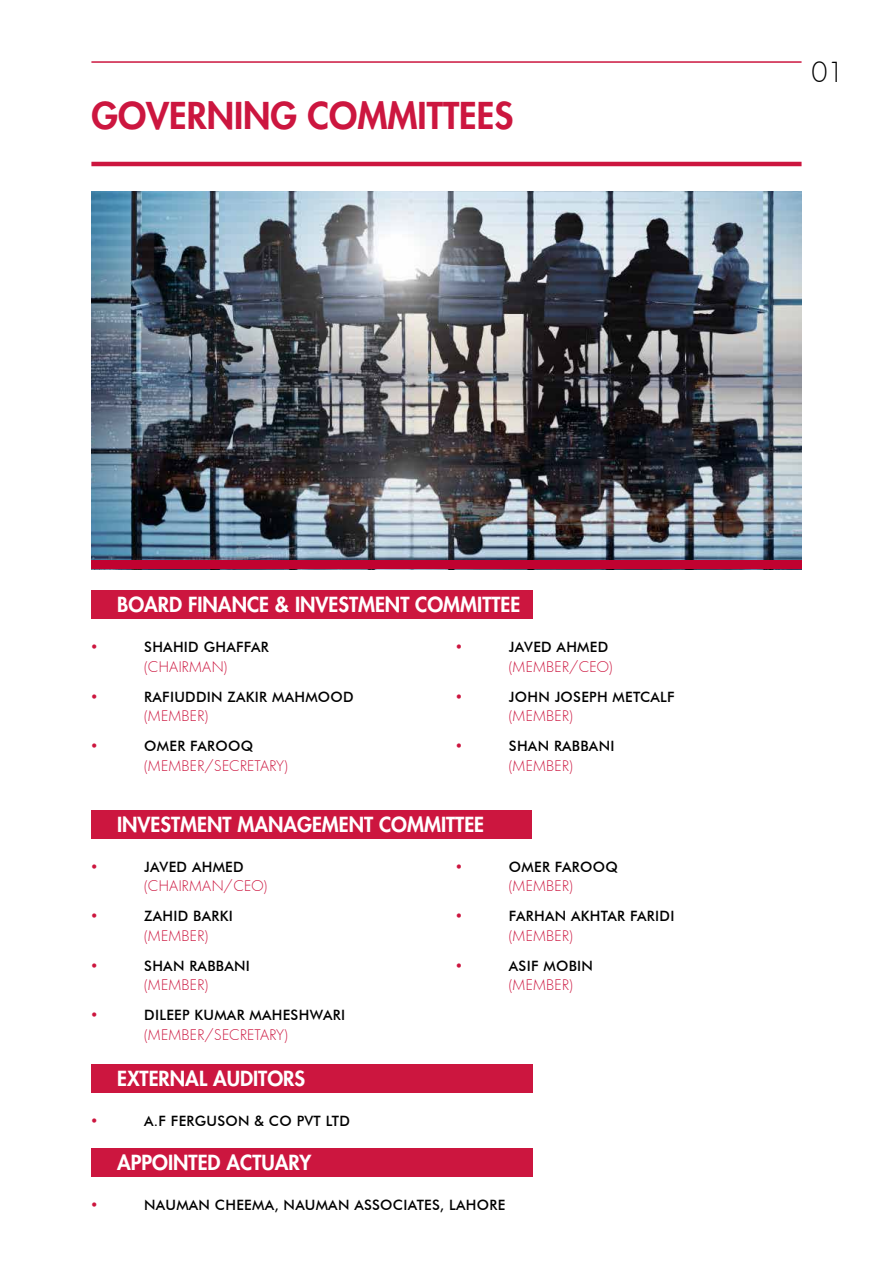
<style>
.page{position:relative;width:893px;height:1263px;background:#fff}
.page>*{position:absolute;margin:0;border:0;box-sizing:border-box;transform-origin:0 0}
.t1{font:800 36px "Futura";color:#cc163f}
.t2{font:300 27px "Futura";color:#000}
.t3{font:800 20.25px "Futura";color:#fff}
.t4{font:500 14.25px "Futura BT";letter-spacing:.02em;color:#000}
.t5{font:300 14.25px "Futura";letter-spacing:.02em;color:#cc163f}
.t6{font:500 14.25px "Futura BT";color:#cc163f}
</style>
<div class="page">
<hr style="left:91px;top:162px;width:710px;height:4px;background:#cc163f">
<hr style="left:91px;top:61px;width:710px;height:2px;background:#cc163f">
<img style="left:91px;top:192px;width:710px;height:368px">
<div style="left:91px;top:560px;width:710px;height:9px;background:#c10230"></div>
<div style="left:91px;top:591px;width:442px;height:28px;background:#cc163f"></div>
<div style="left:91px;top:811px;width:441px;height:28px;background:#cc163f"></div>
<div style="left:91px;top:1064px;width:442px;height:28px;background:#cc163f"></div>
<div style="left:91px;top:1149px;width:442px;height:28px;background:#cc163f"></div>
<h1 class="t1" style="left:91px;top:93px;width:423px">GOVERNING COMMITTEES</h1>
<h2 class="t2" style="left:811px;top:54px;width:35px">01</h2>
<h3 class="t3" style="left:117px;top:592px;width:405px">BOARD FINANCE &amp; INVESTMENT COMMITTEE</h3>
<p class="t6" style="left:90px;top:638px;width:10px">•</p>
<p class="t4" style="left:144px;top:638px;width:126px">SHAHID GHAFFAR</p>
<p class="t5" style="left:144px;top:657px;width:85px">(CHAIRMAN)</p>
<p class="t6" style="left:90px;top:688px;width:10px">•</p>
<p class="t4" style="left:144px;top:688px;width:211px">RAFIUDDIN ZAKIR MAHMOOD</p>
<p class="t5" style="left:144px;top:706px;width:65px">(MEMBER)</p>
<p class="t6" style="left:90px;top:737px;width:10px">•</p>
<p class="t4" style="left:144px;top:737px;width:110px">OMER FAROOQ</p>
<p class="t5" style="left:144px;top:756px;width:145px">(MEMBER/SECRETARY)</p>
<p class="t6" style="left:455px;top:638px;width:10px">•</p>
<p class="t4" style="left:509px;top:638px;width:101px">JAVED AHMED</p>
<p class="t5" style="left:509px;top:657px;width:105px">(MEMBER/CEO)</p>
<p class="t6" style="left:455px;top:688px;width:10px">•</p>
<p class="t4" style="left:509px;top:688px;width:167px">JOHN JOSEPH METCALF</p>
<p class="t5" style="left:509px;top:706px;width:65px">(MEMBER)</p>
<p class="t6" style="left:455px;top:737px;width:10px">•</p>
<p class="t4" style="left:509px;top:737px;width:107px">SHAN RABBANI</p>
<p class="t5" style="left:509px;top:756px;width:65px">(MEMBER)</p>
<h3 class="t3" style="left:117px;top:812px;width:369px">INVESTMENT MANAGEMENT COMMITTEE</h3>
<p class="t6" style="left:90px;top:858px;width:10px">•</p>
<p class="t4" style="left:144px;top:858px;width:101px">JAVED AHMED</p>
<p class="t5" style="left:144px;top:877px;width:124px">(CHAIRMAN/CEO)</p>
<p class="t6" style="left:90px;top:908px;width:10px">•</p>
<p class="t4" style="left:144px;top:908px;width:90px">ZAHID BARKI</p>
<p class="t5" style="left:144px;top:926px;width:65px">(MEMBER)</p>
<p class="t6" style="left:90px;top:957px;width:10px">•</p>
<p class="t4" style="left:144px;top:957px;width:107px">SHAN RABBANI</p>
<p class="t5" style="left:144px;top:976px;width:65px">(MEMBER)</p>
<p class="t6" style="left:90px;top:1007px;width:10px">•</p>
<p class="t4" style="left:144px;top:1007px;width:202px">DILEEP KUMAR MAHESHWARI</p>
<p class="t5" style="left:144px;top:1025px;width:145px">(MEMBER/SECRETARY)</p>
<h3 class="t3" style="left:117px;top:1066px;width:190px">EXTERNAL AUDITORS</h3>
<p class="t6" style="left:90px;top:1112px;width:10px">•</p>
<p class="t4" style="left:144px;top:1112px;width:207px">A.F FERGUSON &amp; CO PVT LTD</p>
<h3 class="t3" style="left:117px;top:1150px;width:196px">APPOINTED ACTUARY</h3>
<p class="t6" style="left:455px;top:858px;width:10px">•</p>
<p class="t4" style="left:509px;top:858px;width:110px">OMER FAROOQ</p>
<p class="t5" style="left:509px;top:877px;width:65px">(MEMBER)</p>
<p class="t6" style="left:455px;top:908px;width:10px">•</p>
<p class="t4" style="left:509px;top:908px;width:167px">FARHAN AKHTAR FARIDI</p>
<p class="t5" style="left:509px;top:926px;width:65px">(MEMBER)</p>
<p class="t6" style="left:455px;top:957px;width:10px">•</p>
<p class="t4" style="left:509px;top:957px;width:86px">ASIF MOBIN</p>
<p class="t5" style="left:509px;top:975px;width:65px">(MEMBER)</p>
<p class="t6" style="left:90px;top:1196px;width:10px">•</p>
<p class="t4" style="left:144px;top:1196px;width:362px">NAUMAN CHEEMA, NAUMAN ASSOCIATES, LAHORE</p>
</div>
